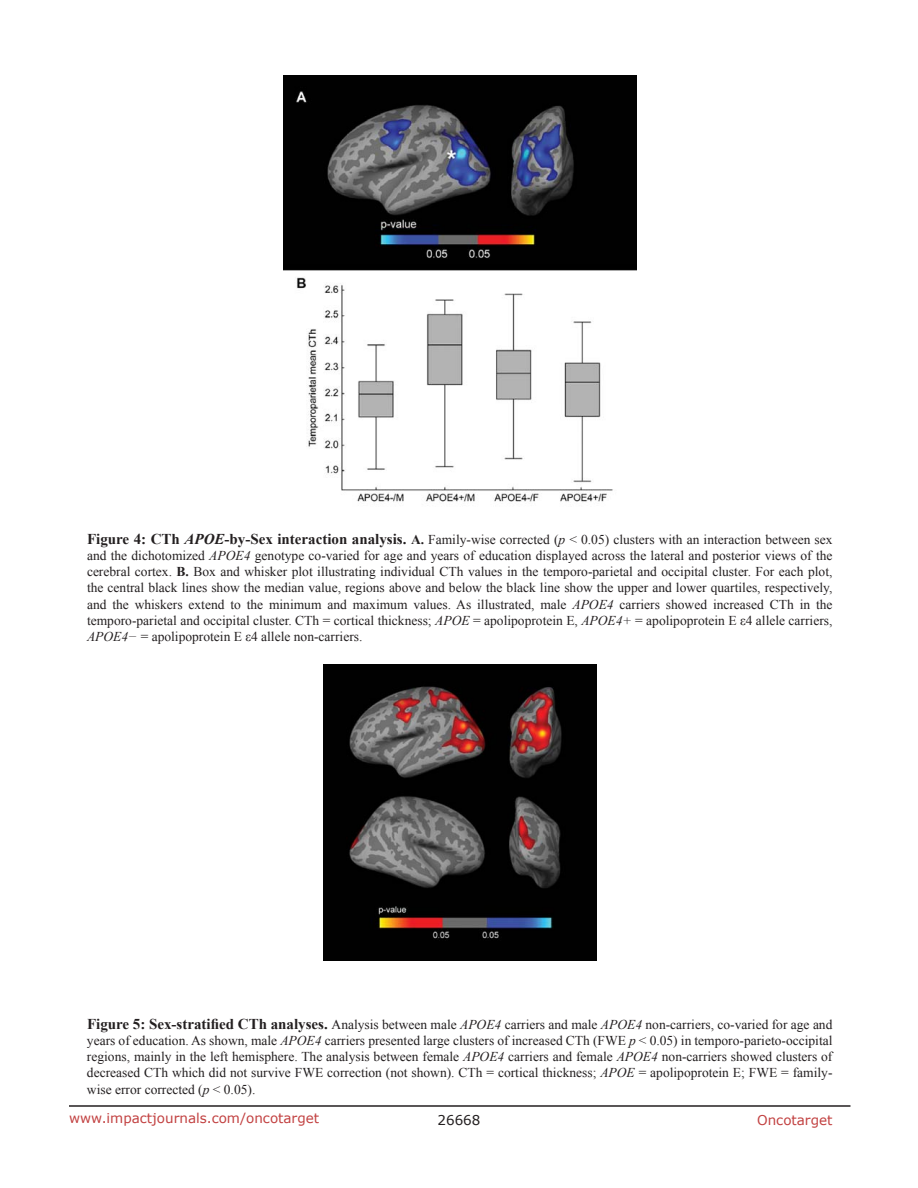
<style>
.page{position:relative;width:918px;height:1188px;background:#fff}
.page>*{position:absolute;margin:0;border:0;box-sizing:border-box;transform-origin:0 0}
.FigureText{font:13.5px/16.2px "Times New Roman";color:#231f20;text-align:justify}
.t1{font:13.5px "Verdana";color:#c24141}
.t2{font:13.5px "Verdana";color:#231f20}
.s1{font-weight:700;font-size:15px}
.s2{font-weight:700;font-style:italic;font-size:15px}
.s3{font-weight:700}
.s4{font-style:italic}
</style>
<div class="page">
<hr style="left:69px;top:1105px;width:781px;height:2px;background:#231f20">
<img style="left:283px;top:76px;width:353px;height:426px">
<img style="left:323px;top:664px;width:273px;height:297px">
<p class="FigureText" style="left:87px;top:531px;width:747px"><span class="s1">Figure 4: CTh</span> <span class="s2">APOE</span><span class="s1">-by-Sex interaction analysis.</span> <span class="s3">A.</span> Family-wise corrected (<span class="s4">p</span> &lt; 0.05) clusters with an interaction between sex and the dichotomized <span class="s4">APOE4</span> genotype co-varied for age and years of education displayed across the lateral and posterior views of the cerebral cortex. <span class="s3">B.</span> Box and whisker plot illustrating individual CTh values in the temporo-parietal and occipital cluster. For each plot, the central black lines show the median value, regions above and below the black line show the upper and lower quartiles, respectively, and the whiskers extend to the minimum and maximum values. As illustrated, male <span class="s4">APOE4</span> carriers showed increased CTh in the temporo-parietal and occipital cluster. CTh = cortical thickness; <span class="s4">APOE</span> = apolipoprotein E, <span class="s4">APOE4+</span> = apolipoprotein E ε4 allele carriers, <span class="s4">APOE4−</span> = apolipoprotein E ε4 allele non-carriers.</p>
<p class="FigureText" style="left:87px;top:1016px;width:747px"><span class="s1">Figure 5: Sex-stratified CTh analyses.</span> Analysis between male <span class="s4">APOE4</span> carriers and male <span class="s4">APOE4</span> non-carriers, co-varied for age and years of education. As shown, male <span class="s4">APOE4</span> carriers presented large clusters of increased CTh (FWE <span class="s4">p</span> &lt; 0.05) in temporo-parieto-occipital regions, mainly in the left hemisphere. The analysis between female <span class="s4">APOE4</span> carriers and female <span class="s4">APOE4</span> non-carriers showed clusters of decreased CTh which did not survive FWE correction (not shown). CTh = cortical thickness; <span class="s4">APOE</span> = apolipoprotein E; FWE = family&shy;wise error corrected (<span class="s4">p</span> &lt; 0.05).</p>
<p class="t1" style="left:69px;top:1109px;width:252px">www.impactjournals.com/oncotarget</p>
<p class="t2" style="left:438px;top:1111px;width:44px">26668</p>
<p class="t1" style="left:757px;top:1111px;width:77px">Oncotarget</p>
</div>
